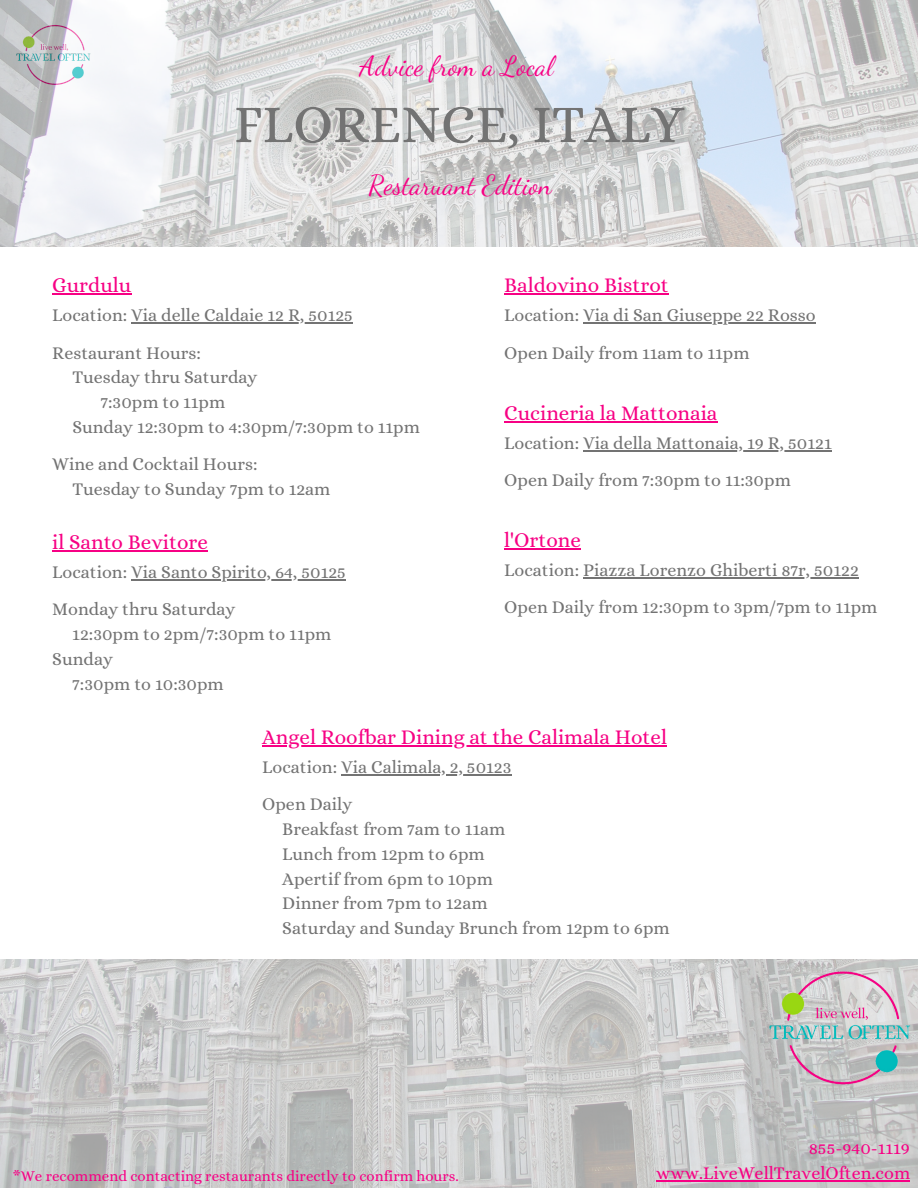
<style>
.page{position:relative;width:918px;height:1188px;background:#fff}
.page>*{position:absolute;margin:0;border:0;box-sizing:border-box;transform-origin:0 0}
.t1{font:54px "Alice";color:#737373}
.t2{font:27px "Dancing Script";color:#f70084}
.t3{font:21px "Alice";color:#f70084}
.t4{font:18px/37.2px "Alice";color:#737373}
.t5{font:18px/24.8px "Alice";color:#f70084;text-align:right}
.t6{font:15px "Alice";color:#f70084}
</style>
<div class="page">
<img style="left:1px;top:959px;width:917px;height:229px">
<img style="left:764px;top:962px;width:154px;height:132px">
<img style="left:0;top:0;width:918px;height:246px">
<hr style="left:656px;top:1180px;width:254px;height:1px;background:#f70084">
<hr style="left:52px;top:293px;width:79px;height:1px;background:#f70084">
<hr style="left:131px;top:323px;width:222px;height:1px;background:#737373">
<hr style="left:504px;top:293px;width:165px;height:1px;background:#f70084">
<hr style="left:583px;top:323px;width:233px;height:1px;background:#737373">
<hr style="left:52px;top:550px;width:156px;height:1px;background:#f70084">
<hr style="left:131px;top:579px;width:215px;height:2px;background:#737373">
<hr style="left:504px;top:421px;width:213px;height:1px;background:#f70084">
<hr style="left:583px;top:450px;width:249px;height:1px;background:#737373">
<hr style="left:504px;top:548px;width:77px;height:1px;background:#f70084">
<hr style="left:583px;top:577px;width:276px;height:1px;background:#737373">
<hr style="left:262px;top:745px;width:405px;height:1px;background:#f70084">
<hr style="left:341px;top:774px;width:171px;height:1px;background:#737373">
<h2 class="t2" style="left:360px;top:51px;width:196px">Advice from a Local</h2>
<h1 class="t1" style="left:234px;top:93px;width:451px">FLORENCE, ITALY</h1>
<h2 class="t2" style="left:369px;top:170px;width:185px">Restaruant Edition</h2>
<p class="t3" style="left:52px;top:273px;width:81px">Gurdulu</p>
<p class="t4" style="left:52px;top:297px;width:302px">Location: Via delle Caldaie 12 R, 50125<br>Restaurant Hours:</p>
<p class="t4" style="left:72px;top:359px;width:187px">Tuesday thru Saturday</p>
<p class="t4" style="left:100px;top:383px;width:126px">7:30pm to 11pm</p>
<p class="t4" style="left:72px;top:408px;width:349px">Sunday 12:30pm to 4:30pm/7:30pm to 11pm</p>
<p class="t4" style="left:72px;top:451px;width:260px;line-height:24.8px;text-indent:-20px">Wine and Cocktail Hours:<br>Tuesday to Sunday 7pm to 12am</p>
<p class="t3" style="left:52px;top:530px;width:157px">il Santo Bevitore</p>
<p class="t4" style="left:52px;top:554px;width:295px">Location: Via Santo Spirito, 64, 50125<br>Monday thru Saturday</p>
<p class="t4" style="left:72px;top:615px;width:261px">12:30pm to 2pm/7:30pm to 11pm</p>
<p class="t4" style="left:52px;top:640px;width:62px">Sunday</p>
<p class="t4" style="left:72px;top:665px;width:153px">7:30pm to 10:30pm</p>
<p class="t3" style="left:504px;top:273px;width:166px">Baldovino Bistrot</p>
<p class="t4" style="left:504px;top:297px;width:313px">Location: Via di San Giuseppe 22 Rosso<br>Open Daily from 11am to 11pm</p>
<p class="t3" style="left:504px;top:401px;width:215px">Cucineria la Mattonaia</p>
<p class="t4" style="left:504px;top:424px;width:329px">Location: Via della Mattonaia, 19 R, 50121<br>Open Daily from 7:30pm to 11:30pm</p>
<p class="t3" style="left:504px;top:528px;width:78px">l'Ortone</p>
<p class="t4" style="left:504px;top:552px;width:375px">Location: Piazza Lorenzo Ghiberti 87r, 50122<br>Open Daily from 12:30pm to 3pm/7pm to 11pm</p>
<p class="t3" style="left:262px;top:725px;width:406px">Angel Roofbar Dining at the Calimala Hotel</p>
<p class="t4" style="left:262px;top:749px;width:251px">Location: Via Calimala, 2, 50123<br>Open Daily</p>
<p class="t4" style="left:282px;top:817px;width:389px;line-height:24.8px">Breakfast from 7am to 11am<br>Lunch from 12pm to 6pm<br>Apertif from 6pm to 10pm<br>Dinner from 7pm to 12am<br>Saturday and Sunday Brunch from 12pm to 6pm</p>
<p class="t6" style="left:13px;top:1167px;width:447px">*We recommend contacting restaurants directly to confirm hours.</p>
<p class="t5" style="left:656px;top:1136px;width:255px">855-940-1119 www.LiveWellTravelOften.com</p>
</div>
